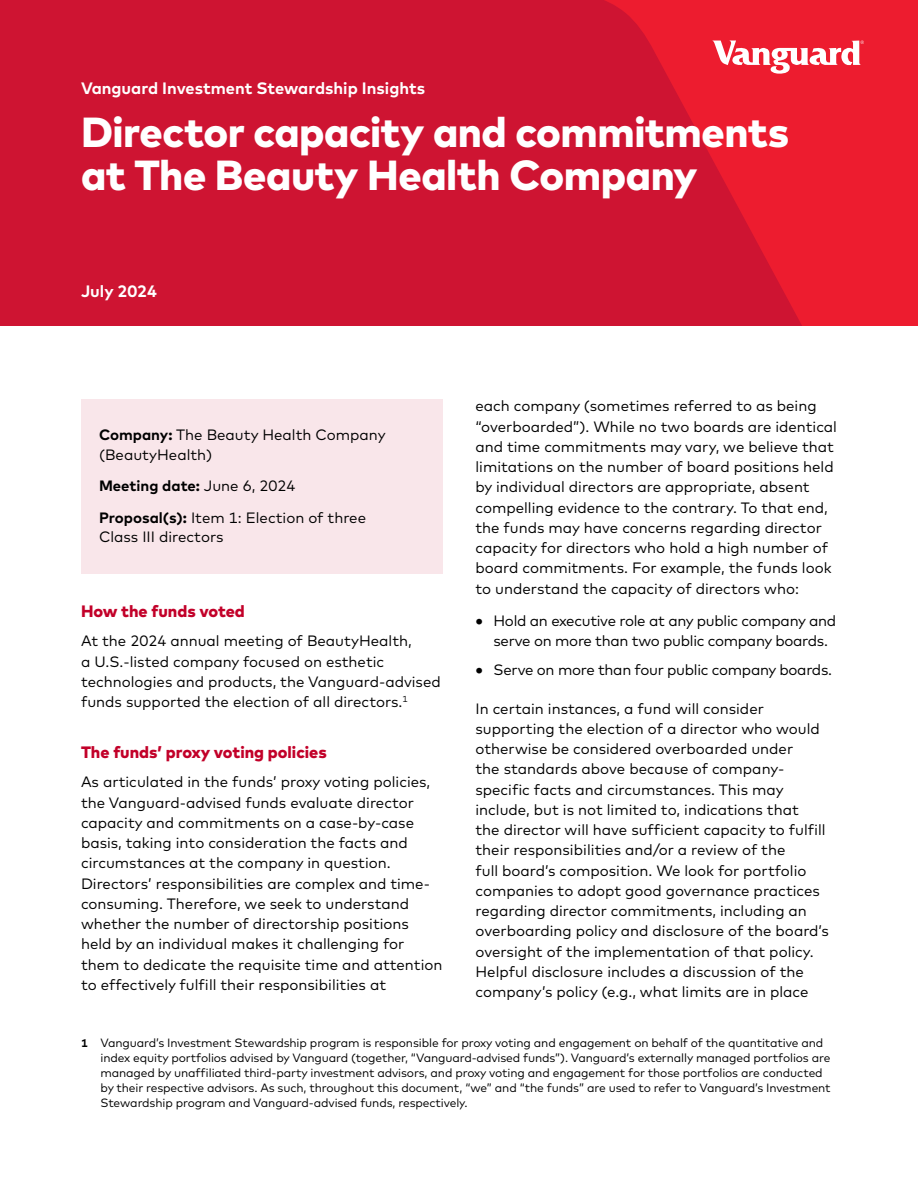
<style>
.page{position:relative;width:918px;height:1188px;background:#fff}
.page>*{position:absolute;margin:0;border:0;box-sizing:border-box;transform-origin:0 0}
.t1{font:800 42px/43.5px "Mark Pro Tab";letter-spacing:-.01em;color:#fff}
.t2{font:700 16.5px "Mark Pro Tab";color:#fff}
.t3{font:800 16.5px "Mark Pro Tab";color:#c20029}
.t4{font:15px/20.2px "Mark Pro Tab";color:#000}
.t5{font:15px/20.2px "Mark Pro Tab";letter-spacing:-.02em;color:#000}
.t6{font:12px/15px "Mark Pro Tab";letter-spacing:-.01em;color:#000}
.s1{font-weight:700}
.s2{font-weight:800;font-size:16.5px}
.s3{font-weight:700;font-size:11.25px}
</style>
<div class="page">
<div style="left:243px;top:0;width:675px;height:326px;background:#ed1c2f"></div>
<svg style="left:0;top:0;width:864px;height:326px;fill:#ce1432"></svg>
<svg style="left:712px;top:41px;width:152px;height:33px"></svg>
<div style="left:81px;top:400px;width:361px;height:91px;background:#f9e6ea"></div>
<div style="left:81px;top:482px;width:361px;height:92px;background:#f9e6ea"></div>
<p class="t2" style="left:81px;top:76px;width:346px">Vanguard Investment Stewardship Insights</p>
<h1 class="t1" style="left:81px;top:106px;width:710px">Director capacity and commitments at The Beauty Health Company</h1>
<p class="t2" style="left:81px;top:278px;width:78px">July 2024</p>
<p class="t4" style="left:99px;top:424px;width:288px;line-height:19.5px"><span class="s1">Company:</span> The Beauty Health Company (BeautyHealth)</p>
<p class="t4" style="left:99px;top:469px;width:269px;line-height:31.5px"><span class="s1">Meeting date:</span> June 6, 2024<br><span class="s1">Proposal(s):</span> Item 1: Election of three</p>
<p class="t4" style="left:99px;top:525px;width:126px">Class III directors</p>
<p class="t3" style="left:81px;top:599px;width:165px">How the funds voted</p>
<p class="t4" style="left:81px;top:630px;width:361px">At the 2024 annual meeting of BeautyHealth,<br>a U.S.-listed company focused on esthetic technologies and products, the Vanguard-advised funds supported the election of all directors.<sup>1</sup></p>
<p class="t3" style="left:81px;top:740px;width:247px">The funds’ proxy voting policies</p>
<p class="t4" style="left:81px;top:771px;width:363px">As articulated in the funds’ proxy voting policies, the Vanguard-advised funds evaluate director capacity and commitments on a case-by-case basis, taking into consideration the facts and circumstances at the company in question.<br>Directors’ responsibilities are complex and time&shy;consuming. Therefore, we seek to understand whether the number of directorship positions held by an individual makes it challenging for them to dedicate the requisite time and attention to effectively fulfill their responsibilities at</p>
<p class="t4" style="left:476px;top:395px;width:363px">each company (sometimes referred to as being “overboarded”). While no two boards are identical and time commitments may vary, we believe that limitations on the number of board positions held by individual directors are appropriate, absent compelling evidence to the contrary. To that end, the funds may have concerns regarding director capacity for directors who hold a high number of board commitments. For example, the funds look to understand the capacity of directors who:</p>
<p class="t5" style="left:494px;top:609px;width:344px;text-indent:-18px"><span class="s2">•</span> Hold an executive role at any public company and serve on more than two public company boards.</p>
<p class="t5" style="left:476px;top:659px;width:358px"><span class="s2">•</span> Serve on more than four public company boards.</p>
<p class="t4" style="left:476px;top:697px;width:355px">In certain instances, a fund will consider supporting the election of a director who would otherwise be considered overboarded under<br>the standards above because of company&shy;specific facts and circumstances. This may include, but is not limited to, indications that<br>the director will have sufficient capacity to fulfill their responsibilities and/or a review of the<br>full board’s composition. We look for portfolio companies to adopt good governance practices regarding director commitments, including an overboarding policy and disclosure of the board’s oversight of the implementation of that policy.<br>Helpful disclosure includes a discussion of the company’s policy (e.g., what limits are in place</p>
<p class="t6" style="left:100px;top:1034px;width:732px;text-indent:-20px"><span class="s3">1</span> Vanguard’s Investment Stewardship program is responsible for proxy voting and engagement on behalf of the quantitative and index equity portfolios advised by Vanguard (together, “Vanguard-advised funds”). Vanguard’s externally managed portfolios are managed by unaffiliated third-party investment advisors, and proxy voting and engagement for those portfolios are conducted by their respective advisors. As such, throughout this document, “we” and “the funds” are used to refer to Vanguard’s Investment Stewardship program and Vanguard-advised funds, respectively.</p>
</div>
